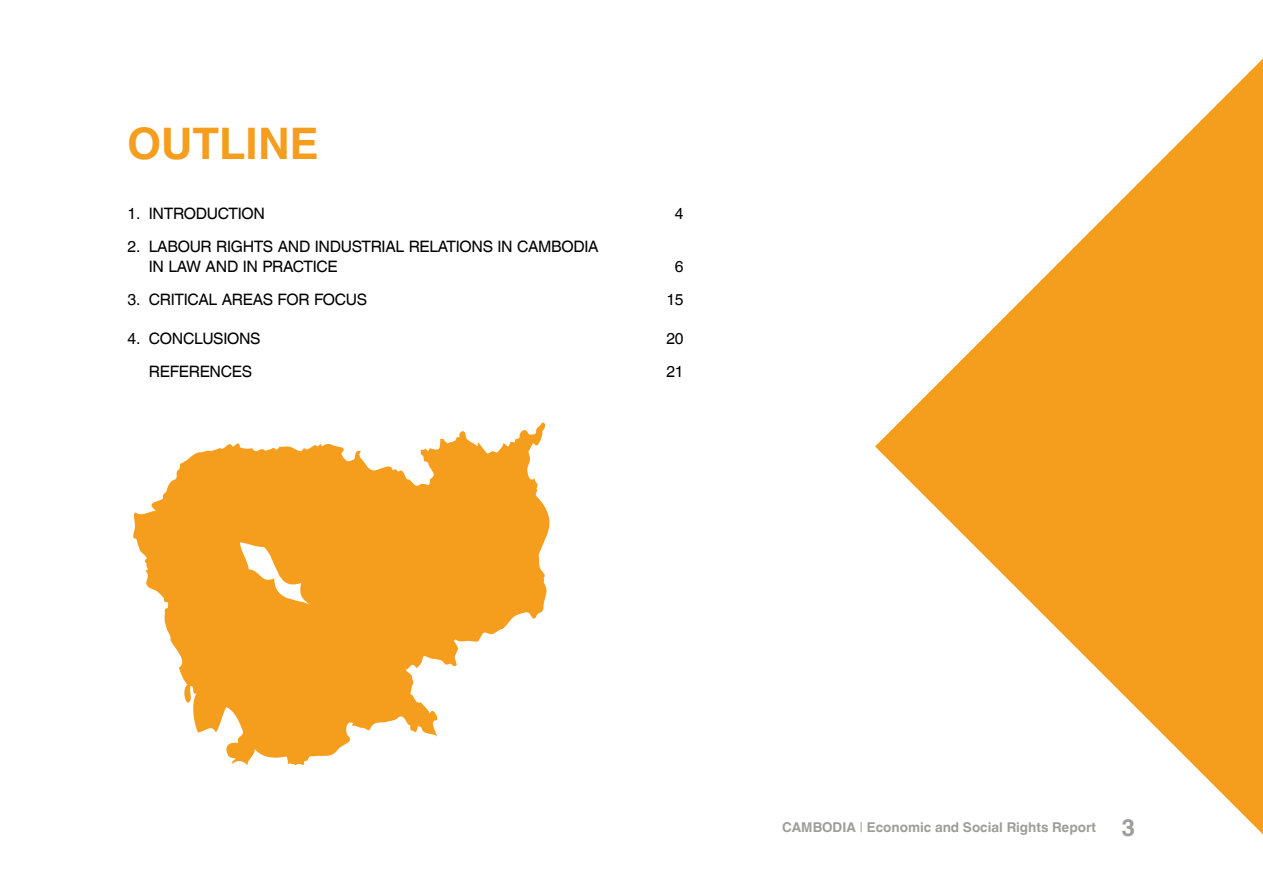
<style>
.page{position:relative;width:1263px;height:893px;background:#fff}
.page>*{position:absolute;margin:0;border:0;box-sizing:border-box;transform-origin:0 0}
.t1{font:700 43.5px "Helvetica World";color:#f59d1d}
.t2{font:15.75px/19.5px "Helvetica World";letter-spacing:-.02em;color:#000}
.t3{font:700 13.5px "Helvetica World";color:#9d9d9c}
.s1{font-weight:400}
.s2{font-size:24px}
</style>
<div class="page">
<svg style="left:875px;top:59px;width:388px;height:775px"></svg>
<svg style="left:133px;top:422px;width:417px;height:343px;fill:#f59d1d"></svg>
<h1 class="t1" style="left:128px;top:118px;width:193px">OUTLINE</h1>
<p class="t2" style="left:128px;top:204px;width:139px">1. INTRODUCTION</p>
<p class="t2" style="left:675px;top:204px;width:10px">4</p>
<p class="t2" style="left:149px;top:237px;width:451px;text-indent:-21px">2. LABOUR RIGHTS AND INDUSTRIAL RELATIONS IN CAMBODIA<br>IN LAW AND IN PRACTICE</p>
<p class="t2" style="left:675px;top:256px;width:10px">6</p>
<p class="t2" style="left:128px;top:289px;width:241px">3. CRITICAL AREAS FOR FOCUS</p>
<p class="t2" style="left:666px;top:289px;width:19px">15</p>
<p class="t2" style="left:128px;top:328px;width:135px">4. CONCLUSIONS</p>
<p class="t2" style="left:666px;top:328px;width:19px">20</p>
<p class="t2" style="left:149px;top:361px;width:105px">REFERENCES</p>
<p class="t2" style="left:666px;top:361px;width:19px">21</p>
<p class="t3" style="left:782px;top:819px;width:355px">CAMBODIA <span class="s1">|</span> Economic and Social Rights Report <span class="s2">3</span></p>
</div>
